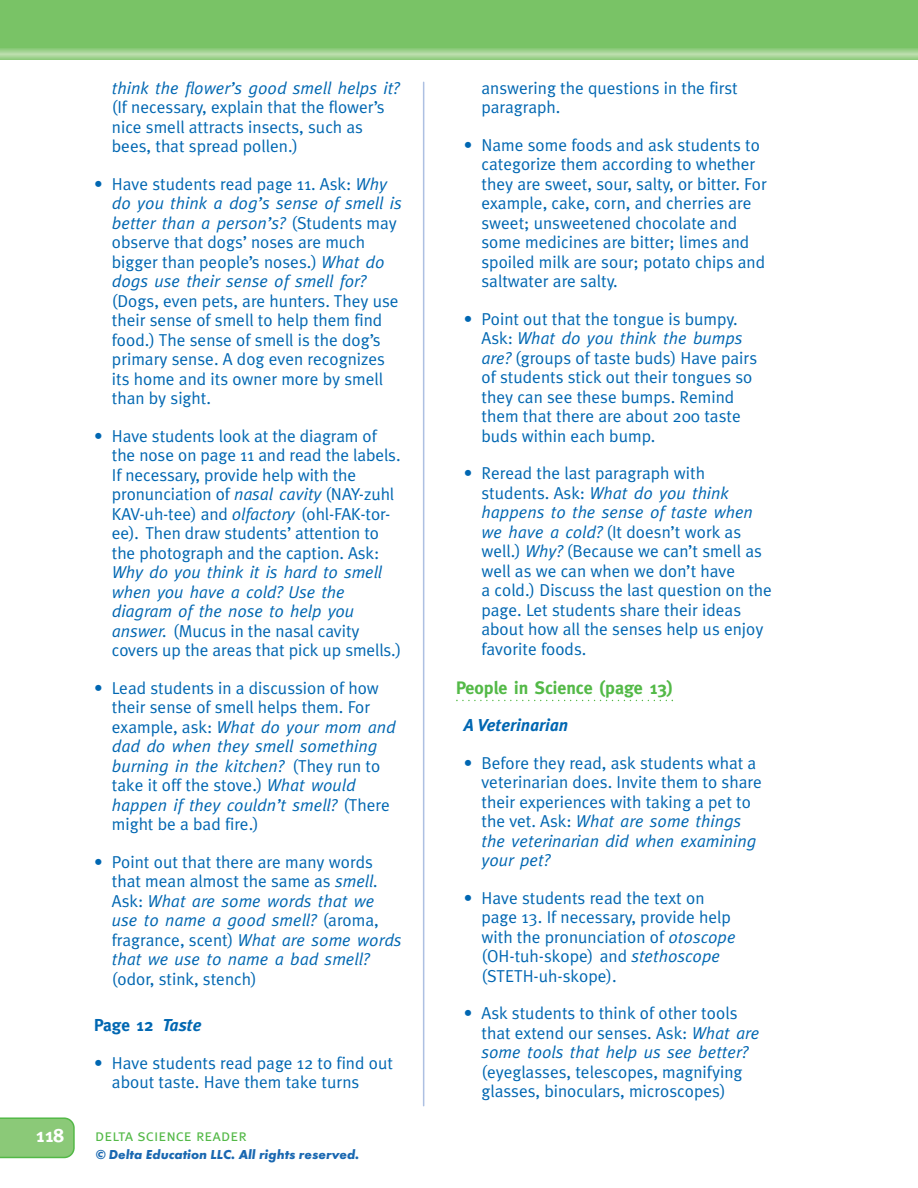
<style>
.page{position:relative;width:918px;height:1188px;background:#fff}
.page>*{position:absolute;margin:0;border:0;box-sizing:border-box;transform-origin:0 0}
.t1{font:700 19.5px "Meta";color:#fff}
.t2{font:700 18px "Meta";color:#53b947}
.t3{font:17.25px/19.5px "Meta Plus Normal";color:#0067b2}
.t4{font:italic 17.25px/19.5px "Meta";color:#0067b2}
.t5{font:italic 700 17.25px "Meta Plus";color:#0067b2}
.t6{font:700 17.25px "Meta";color:#0067b2}
.t7{font:16.5px "Meta Plus Normal Caps";color:#53b947}
.t8{font:italic 700 13.5px "Futura T";color:#1a68b1}
.s1{font-family:"Meta";font-style:italic}
.s2{font-family:"Meta Plus Normal";font-style:normal}
.s3{font-family:"Meta Plus";font-style:italic}
</style>
<div class="page">
<svg style="left:456px;top:700px;width:217px;height:1px"></svg>
<div style="left:0;top:0;width:918px;height:58px;background:#79c366"></div>
<div style="left:0;top:49px;width:918px;height:10px;background:#90cc80"></div>
<div style="left:0;top:50px;width:918px;height:8px;background:#9bd08a"></div>
<div style="left:0;top:51px;width:918px;height:6px;background:#a3d394"></div>
<hr style="left:0;top:52px;width:918px;height:4px;background:#add79e">
<hr style="left:0;top:53px;width:918px;height:2px;background:#b8dca9">
<hr style="left:0;top:54px;width:918px;height:1px;background:#bcdead">
<svg style="left:0;top:1117px;width:75px;height:41px;background:#89c978"></svg>
<hr style="left:423px;top:82px;width:1px;height:1024px;background:#adc0e2">
<p class="t4" style="left:112px;top:80px;width:289px">think the flower’s good smell helps it?</p>
<p class="t3" style="left:112px;top:99px;width:274px">(If necessary, explain that the flower’s nice smell attracts insects, such as bees, that spread pollen.)</p>
<p class="t3" style="left:94px;top:176px;width:294px">• Have students read page 11. Ask: <span class="s1">Why</span></p>
<p class="t4" style="left:112px;top:195px;width:291px">do you think a dog’s sense of smell is better than a person’s? <span class="s2">(Students may</span></p>
<p class="t3" style="left:112px;top:234px;width:274px">observe that dogs’ noses are much bigger than people’s noses.) <span class="s1">What do</span></p>
<p class="t4" style="left:112px;top:273px;width:256px">dogs use their sense of smell for?</p>
<p class="t3" style="left:112px;top:293px;width:288px">(Dogs, even pets, are hunters. They use their sense of smell to help them find food.) The sense of smell is the dog’s primary sense. A dog even recognizes its home and its owner more by smell than by sight.</p>
<p class="t3" style="left:112px;top:428px;width:290px;text-indent:-18px">• Have students look at the diagram of the nose on page 11 and read the labels.<br>If necessary, provide help with the pronunciation of <span class="s1">nasal cavity</span> (NAY-zuhl KAV-uh-tee) and <span class="s1">olfactory</span> (ohl-FAK-tor&shy;ee)<span class="s1">.</span> Then draw students’ attention to the photograph and the caption. Ask:</p>
<p class="t4" style="left:112px;top:564px;width:272px">Why do you think it is hard to smell when you have a cold? Use the diagram of the nose to help you</p>
<p class="t3" style="left:112px;top:623px;width:291px"><span class="s1">answer.</span> (Mucus in the nasal cavity covers up the areas that pick up smells.)</p>
<p class="t3" style="left:94px;top:680px;width:286px;text-align:center">• Lead students in a discussion of how their sense of smell helps them. For</p>
<p class="t4" style="left:112px;top:719px;width:285px"><span class="s2">example, ask:</span> What do your mom and dad do when they smell something burning in the kitchen? <span class="s2">(They run to</span></p>
<p class="t3" style="left:112px;top:777px;width:245px">take it off the stove.) <span class="s1">What would</span></p>
<p class="t4" style="left:112px;top:797px;width:279px">happen if they couldn’t smell? <span class="s2">(There</span></p>
<p class="t3" style="left:112px;top:816px;width:148px">might be a bad fire.)</p>
<p class="t3" style="left:94px;top:854px;width:286px;text-align:right">• Point out that there are many words that mean almost the same as <span class="s1">smell.</span></p>
<p class="t4" style="left:112px;top:893px;width:268px"><span class="s2">Ask:</span> What are some words that we use to name a good smell? <span class="s2">(aroma,</span></p>
<p class="t3" style="left:112px;top:932px;width:291px">fragrance, scent) <span class="s1">What are some words</span></p>
<p class="t4" style="left:112px;top:951px;width:259px">that we use to name a bad smell?</p>
<p class="t3" style="left:112px;top:971px;width:146px">(odor, stink, stench)</p>
<p class="t6" style="left:94px;top:1019px;width:109px">Page 12 <span class="s3">Taste</span></p>
<p class="t3" style="left:112px;top:1055px;width:283px;text-indent:-18px">• Have students read page 12 to find out about taste. Have them take turns</p>
<p class="t1" style="left:36px;top:1128px;width:29px">118</p>
<p class="t7" style="left:95px;top:1125px;width:153px">delta science reader</p>
<p class="t8" style="left:96px;top:1150px;width:265px">© Delta Education LLC. All rights reserved.</p>
<p class="t3" style="left:481px;top:80px;width:258px">answering the questions in the first paragraph.</p>
<p class="t3" style="left:481px;top:137px;width:287px;text-indent:-18px">• Name some foods and ask students to categorize them according to whether they are sweet, sour, salty, or bitter. For example, cake, corn, and cherries are sweet; unsweetened chocolate and some medicines are bitter; limes and spoiled milk are sour; potato chips and saltwater are salty.</p>
<p class="t3" style="left:464px;top:311px;width:276px">• Point out that the tongue is bumpy.</p>
<p class="t4" style="left:481px;top:330px;width:263px"><span class="s2">Ask:</span> What do you think the bumps</p>
<p class="t3" style="left:481px;top:350px;width:277px"><span class="s1">are?</span> (groups of taste buds) Have pairs of students stick out their tongues so they can see these bumps. Remind them that there are about 200 taste buds within each bump.</p>
<p class="t3" style="left:464px;top:465px;width:243px">• Reread the last paragraph with</p>
<p class="t4" style="left:481px;top:485px;width:273px"><span class="s2">students. Ask:</span> What do you think happens to the sense of taste when</p>
<p class="t3" style="left:481px;top:524px;width:292px"><span class="s1">we have a cold?</span> (It doesn’t work as well.) <span class="s1">Why?</span> (Because we can’t smell as well as we can when we don’t have<br>a cold.) Discuss the last question on the page. Let students share their ideas about how all the senses help us enjoy favorite foods.</p>
<p class="t2" style="left:456px;top:681px;width:218px">People in Science (page 13)</p>
<p class="t5" style="left:464px;top:719px;width:106px">A Veterinarian</p>
<p class="t3" style="left:481px;top:755px;width:282px;text-indent:-18px">• Before they read, ask students what a veterinarian does. Invite them to share their experiences with taking a pet to</p>
<p class="t4" style="left:481px;top:813px;width:276px"><span class="s2">the vet. Ask:</span> What are some things the veterinarian did when examining your pet?</p>
<p class="t3" style="left:481px;top:890px;width:256px;text-indent:-18px">• Have students read the text on page 13. If necessary, provide help with the pronunciation of <span class="s1">otoscope </span>(OH-tuh-skope) and <span class="s1">stethoscope </span>(STETH-uh-skope).</p>
<p class="t3" style="left:481px;top:1005px;width:279px;text-indent:-18px">• Ask students to think of other tools that extend our senses. Ask: <span class="s1">What are</span></p>
<p class="t4" style="left:481px;top:1044px;width:268px">some tools that help us see better?</p>
<p class="t3" style="left:481px;top:1064px;width:262px">(eyeglasses, telescopes, magnifying glasses, binoculars, microscopes)</p>
</div>
